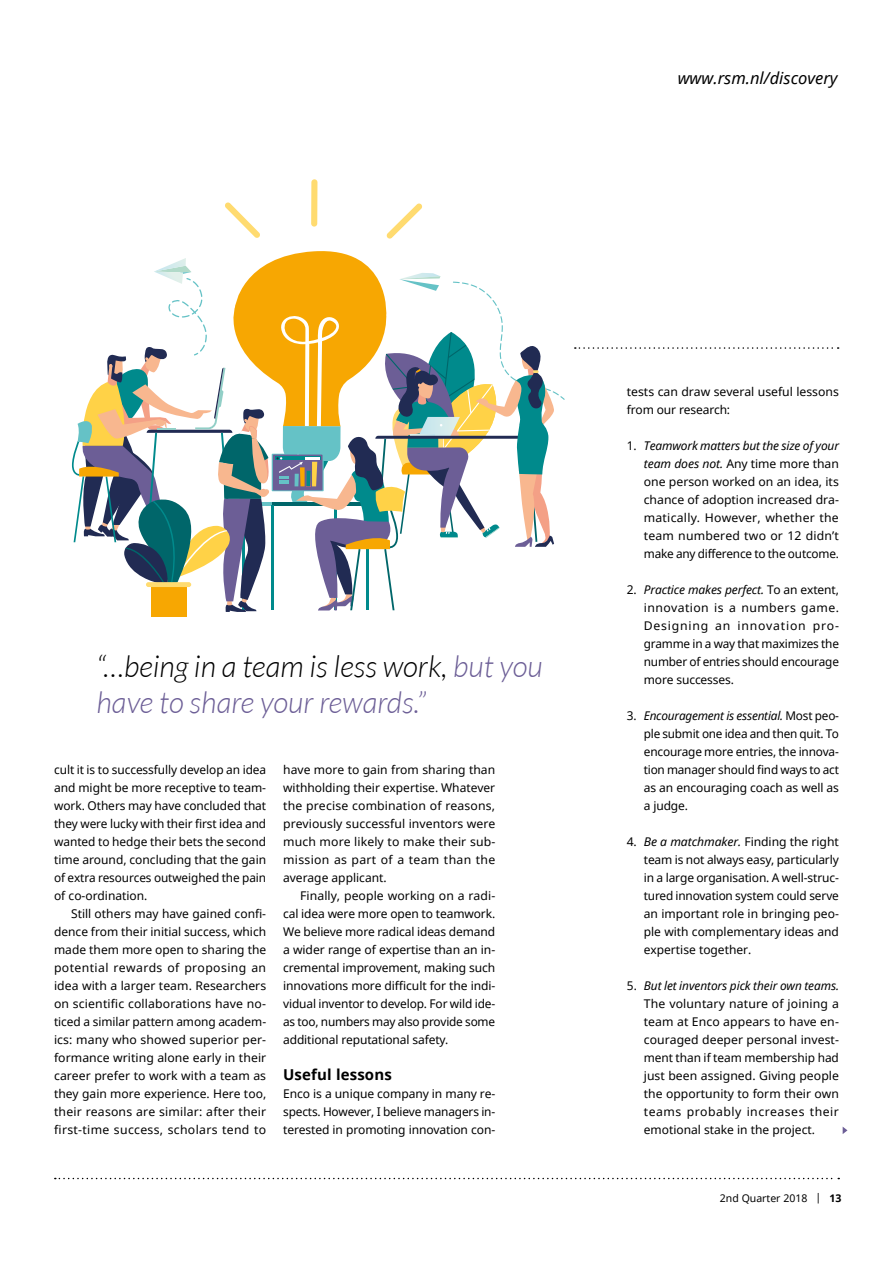
<style>
.page{position:relative;width:893px;height:1263px;background:#fff}
.page>*{position:absolute;margin:0;border:0;box-sizing:border-box;transform-origin:0 0}
.t1{font:italic 300 30px/36px "Lato";color:#6c5e96}
.t2{font:italic 16.5px "Noto Sans";color:#000}
.t3{font:700 15px "Noto Sans";letter-spacing:.01em;color:#000}
.t4{font:12px/18px "Noto Sans";letter-spacing:-.005em;color:#000;text-align:justify}
.t5{font:10.5px "Noto Sans";color:#000}
.s1{color:#000}
.s2{font-style:italic}
.s3{font-weight:700}
</style>
<div class="page">
<svg style="left:575px;top:347px;width:264px;height:2px"></svg>
<svg style="left:55px;top:1178px;width:784px;height:1px"></svg>
<svg style="left:843px;top:1127px;width:4px;height:7px"></svg>
<svg style="left:386px;top:203px;width:36px;height:36px"></svg>
<svg style="left:225px;top:202px;width:35px;height:36px"></svg>
<div style="left:311px;top:179px;width:6px;height:48px;background:#ffdb70;border-radius:3px"></div>
<svg style="left:72px;top:251px;width:493px;height:361px"></svg>
<div style="left:151px;top:583px;width:35px;height:33px;background:#f7a702"></div>
<div style="left:146px;top:582px;width:45px;height:5px;background:#ffdb70;border-radius:2px"></div>
<h2 class="t2" style="left:678px;top:66px;width:161px">www.rsm.nl/discovery</h2>
<h1 class="t1" style="left:97px;top:649px;width:448px"><span class="s1">“…being in a team is less work,</span> but you have to share your rewards.”</h1>
<p class="t4" style="left:54px;top:760px;width:214px">cult it is to successfully develop an idea and might be more receptive to team&shy;work. Others may have concluded that they were lucky with their first idea and wanted to hedge their bets the second time around, concluding that the gain of extra resources outweighed the pain of co-ordination.</p>
<p class="t4" style="left:54px;top:904px;width:214px;text-indent:17px">Still others may have gained confi&shy;dence from their initial success, which made them more open to sharing the potential rewards of proposing an idea with a larger team. Researchers on scientific collaborations have no&shy;ticed a similar pattern among academ&shy;ics: many who showed superior per&shy;formance writing alone early in their career prefer to work with a team as they gain more experience. Here too, their reasons are similar: after their first-time success, scholars tend to</p>
<p class="t4" style="left:283px;top:760px;width:214px">have more to gain from sharing than withholding their expertise. Whatever the precise combination of reasons, previously successful inventors were much more likely to make their sub&shy;mission as part of a team than the average applicant.</p>
<p class="t4" style="left:283px;top:886px;width:214px;text-indent:17px">Finally, people working on a radi&shy;cal idea were more open to teamwork.<br>We believe more radical ideas demand a wider range of expertise than an in&shy;cremental improvement, making such innovations more difficult for the indi&shy;vidual inventor to develop. For wild ide&shy;as too, numbers may also provide some additional reputational safety.</p>
<p class="t3" style="left:283px;top:1064px;width:110px">Useful lessons</p>
<p class="t4" style="left:283px;top:1084px;width:214px">Enco is a unique company in many re&shy;spects. However, I believe managers in&shy;terested in promoting innovation con-</p>
<p class="t4" style="left:627px;top:382px;width:214px">tests can draw several useful lessons from our research:</p>
<p class="t4" style="left:644px;top:436px;width:197px;text-indent:-17px">1. <span class="s2">Teamwork matters but the size of your team does not.</span> Any time more than one person worked on an idea, its chance of adoption increased dra&shy;matically. However, whether the team numbered two or 12 didn’t make any difference to the outcome.</p>
<p class="t4" style="left:644px;top:580px;width:197px;text-indent:-17px">2. <span class="s2">Practice makes perfect.</span> To an extent, innovation is a numbers game.<br>Designing an innovation pro&shy;gramme in a way that maximizes the number of entries should encourage more successes.</p>
<p class="t4" style="left:644px;top:706px;width:197px;text-indent:-17px">3. <span class="s2">Encouragement is essential.</span> Most peo&shy;ple submit one idea and then quit. To encourage more entries, the innova&shy;tion manager should find ways to act as an encouraging coach as well as a judge.</p>
<p class="t4" style="left:644px;top:832px;width:197px;text-indent:-17px">4. <span class="s2">Be a matchmaker.</span> Finding the right team is not always easy, particularly in a large organisation. A well-struc&shy;tured innovation system could serve an important role in bringing peo&shy;ple with complementary ideas and expertise together.</p>
<p class="t4" style="left:644px;top:976px;width:197px;text-indent:-17px">5. <span class="s2">But let inventors pick their own teams.<br></span>The voluntary nature of joining a team at Enco appears to have en&shy;couraged deeper personal invest&shy;ment than if team membership had just been assigned. Giving people the opportunity to form their own teams probably increases their emotional stake in the project.</p>
<p class="t5" style="left:720px;top:1191px;width:123px">2nd Quarter 2018 | <span class="s3">13</span></p>
</div>
